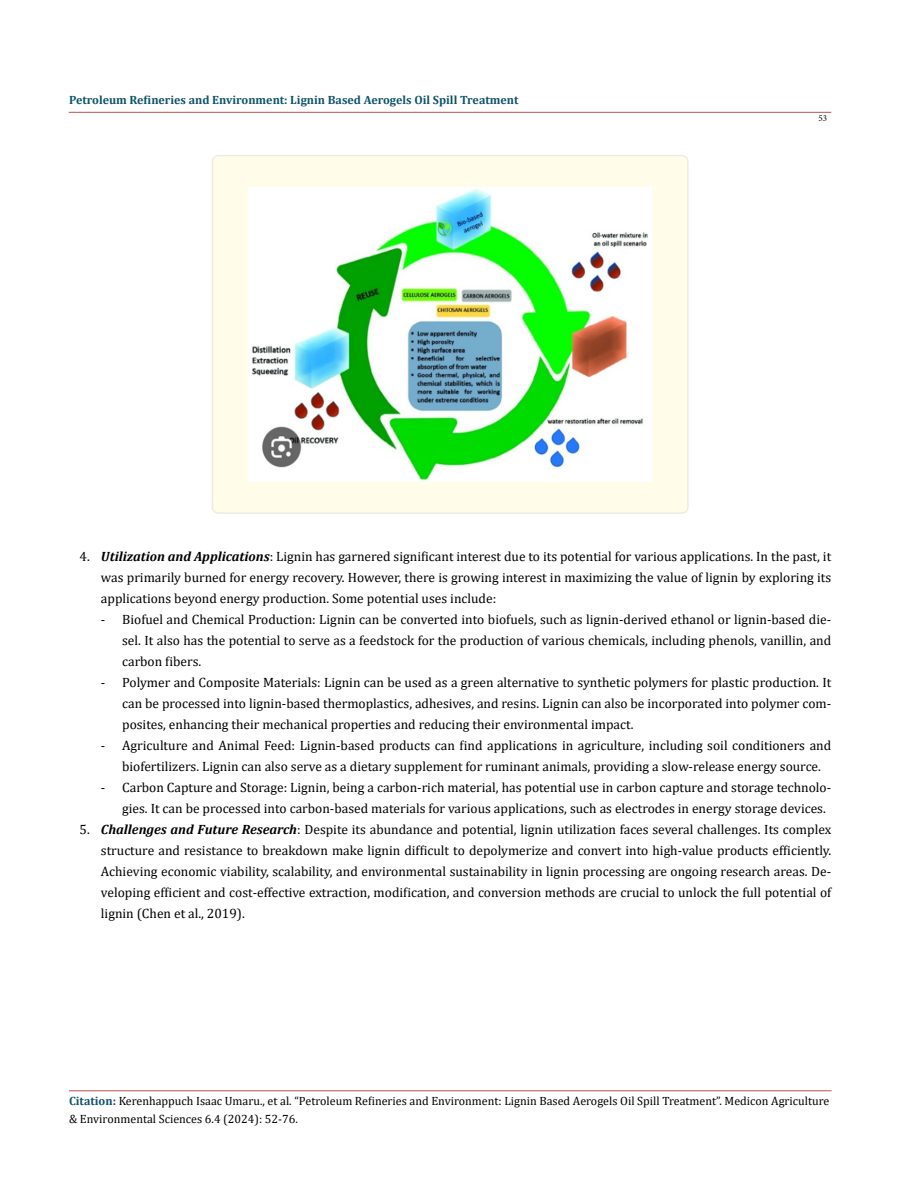
<style>
.page{position:relative;width:900px;height:1188px;background:#fff}
.page>*{position:absolute;margin:0;border:0;box-sizing:border-box;transform-origin:0 0}
.t1{font:13.5px/21px "Cambria";color:#000;text-align:justify}
.t2{font:12px/18px "Cambria";color:#000}
.t3{font:700 12px "Cambria";color:#0e536a}
.t4{font:9px "Minion Pro";color:#000}
.s1{font-weight:700;font-style:italic}
.s2{font-weight:700;color:#0e536a}
.s3{font-weight:700;color:#173e88}
</style>
<div class="page">
<hr style="left:69px;top:1091px;width:763px;height:1px;background:#c0504d">
<hr style="left:69px;top:112px;width:762px;height:1px;background:#c0504d">
<div style="left:212px;top:156px;width:476px;height:357px;background:#fffde9;border-radius:6px"></div>
<div style="left:212px;top:155px;width:477px;height:359px;border:2px solid #eeece1;border-radius:6px"></div>
<img style="left:248px;top:187px;width:404px;height:294px">
<p class="t3" style="left:69px;top:92px;width:451px">Petroleum Refineries and Environment: Lignin Based Aerogels Oil Spill Treatment</p>
<p class="t4" style="left:818px;top:112px;width:10px">53</p>
<p class="t1" style="left:101px;top:546px;width:732px;text-indent:-21px">4. <span class="s1">Utilization and Applications</span>: Lignin has garnered significant interest due to its potential for various applications. In the past, it was primarily burned for energy recovery. However, there is growing interest in maximizing the value of lignin by exploring its applications beyond energy production. Some potential uses include:</p>
<p class="t1" style="left:122px;top:609px;width:711px;text-indent:-21px">- Biofuel and Chemical Production: Lignin can be converted into biofuels, such as lignin-derived ethanol or lignin-based die&shy;sel. It also has the potential to serve as a feedstock for the production of various chemicals, including phenols, vanillin, and carbon fibers.</p>
<p class="t1" style="left:122px;top:672px;width:711px;text-indent:-21px">- Polymer and Composite Materials: Lignin can be used as a green alternative to synthetic polymers for plastic production. It can be processed into lignin-based thermoplastics, adhesives, and resins. Lignin can also be incorporated into polymer com&shy;posites, enhancing their mechanical properties and reducing their environmental impact.</p>
<p class="t1" style="left:122px;top:735px;width:711px;text-indent:-21px">- Agriculture and Animal Feed: Lignin-based products can find applications in agriculture, including soil conditioners and biofertilizers. Lignin can also serve as a dietary supplement for ruminant animals, providing a slow-release energy source.</p>
<p class="t1" style="left:122px;top:777px;width:711px;text-indent:-21px">- Carbon Capture and Storage: Lignin, being a carbon-rich material, has potential use in carbon capture and storage technolo&shy;gies. It can be processed into carbon-based materials for various applications, such as electrodes in energy storage devices.</p>
<p class="t1" style="left:101px;top:819px;width:732px;text-indent:-21px">5. <span class="s1">Challenges and Future Research</span>: Despite its abundance and potential, lignin utilization faces several challenges. Its complex structure and resistance to breakdown make lignin difficult to depolymerize and convert into high-value products efficiently.<br>Achieving economic viability, scalability, and environmental sustainability in lignin processing are ongoing research areas. De&shy;veloping efficient and cost-effective extraction, modification, and conversion methods are crucial to unlock the full potential of lignin (Chen et al., 2019).</p>
<p class="t2" style="left:69px;top:1092px;width:762px"><span class="s2">Citation</span><span class="s3">:</span> Kerenhappuch Isaac Umaru., et al. “Petroleum Refineries and Environment: Lignin Based Aerogels Oil Spill Treatment”. Medicon Agriculture &amp; Environmental Sciences 6.4 (2024): 52-76.</p>
</div>
